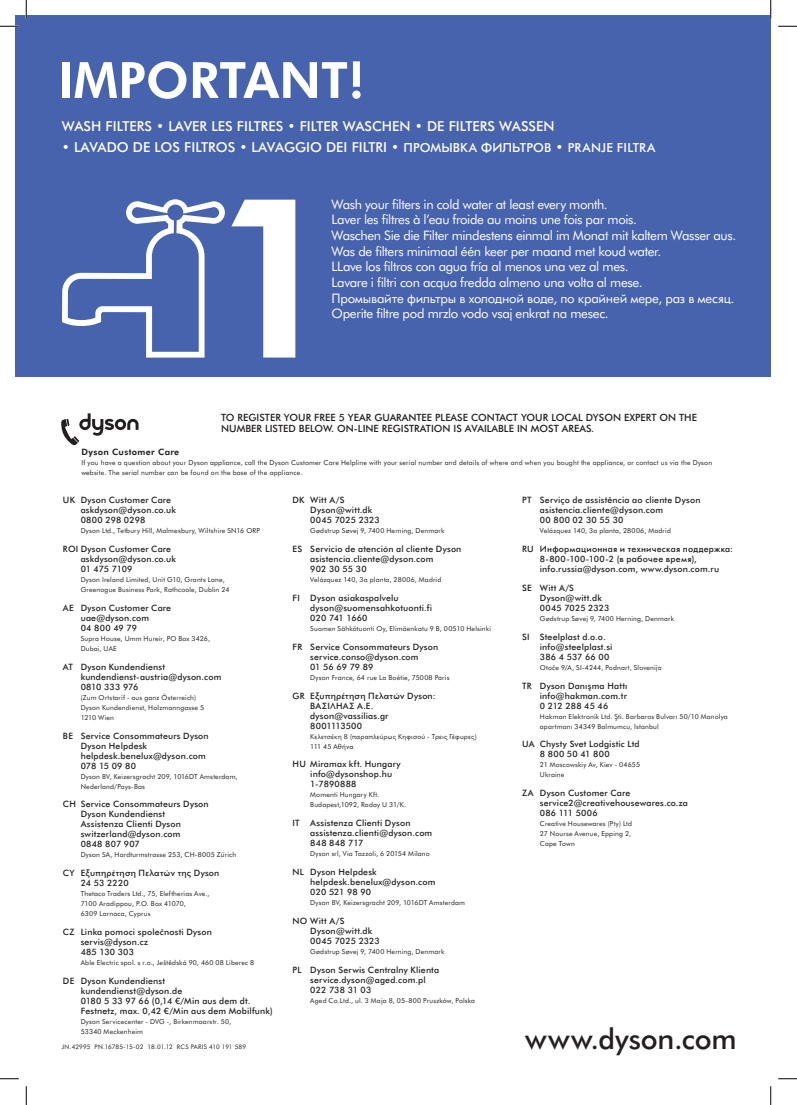
<style>
.page{position:relative;width:797px;height:1105px;background:#fff}
.page>*{position:absolute;margin:0;border:0;box-sizing:border-box;transform-origin:0 0}
.t1{font:800 50px "Futura BT";color:#fff}
.t2{font:500 28.75px "Futura BT";color:#231f20}
.t3{font:500 13.75px "Futura BT";color:#fff}
.t4{font:13.12px/15.6px "Futura BT";letter-spacing:-.025em;color:#fff}
.t5{font:500 10px/11.2px "Futura BT";color:#231f20}
.t6{font:500 8.75px/10px "Futura BT";letter-spacing:.02em;color:#231f20}
.t7{font:800 8.75px "Futura BT";letter-spacing:.04em;color:#231f20}
.t8{font:6.88px/10px "Futura BT";letter-spacing:.025em;color:#231f20}
.t9{font:6.25px "Futura BT";letter-spacing:.015em;color:#231f20}
.s1{font-size:12.5px}
</style>
<div class="page">
<svg style="left:61px;top:413px;width:77px;height:32px"></svg>
<div style="left:16px;top:16px;width:754px;height:361px;background:#4863ae"></div>
<svg style="left:231px;top:200px;width:64px;height:157px"></svg>
<svg style="left:62px;top:199px;width:163px;height:159px"></svg>
<svg style="left:0;top:25px;width:19px;height:2px"></svg>
<svg style="left:778px;top:25px;width:19px;height:2px"></svg>
<svg style="left:0;top:1078px;width:19px;height:1px"></svg>
<svg style="left:778px;top:1078px;width:19px;height:1px"></svg>
<svg style="left:25px;top:0;width:2px;height:19px"></svg>
<svg style="left:25px;top:1086px;width:2px;height:19px"></svg>
<svg style="left:770px;top:0;width:1px;height:19px"></svg>
<svg style="left:770px;top:1086px;width:1px;height:19px"></svg>
<h1 class="t1" style="left:58px;top:46px;width:309px">IMPORTANT!</h1>
<h3 class="t3" style="left:62px;top:117px;width:494px">WASH FILTERS • LAVER LES FILTRES • FILTER WASCHEN • DE FILTERS WASSEN</h3>
<h3 class="t3" style="left:62px;top:138px;width:595px">• LAVADO DE LOS FILTROS • LAVAGGIO DEI FILTRI • <span class="s1">ПРОМЫВКА ФИЛЬТРOB</span> • <span class="s1">PRANJE FILTRA</span></h3>
<p class="t4" style="left:331px;top:196px;width:406px">Wash your filters in cold water at least every month.<br>Laver les filtres à l’eau froide au moins une fois par mois.<br>Waschen Sie die Filter mindestens einmal im Monat mit kaltem Wasser aus.<br>Was de filters minimaal één keer per maand met koud water.<br>LLave los filtros con agua fría al menos una vez al mes.<br>Lavare i filtri con acqua fredda almeno una volta al mese.<br>Промывайте фильтры в холодной воде, по крайней мере, раз в месяц.<br>Operite filtre pod mrzlo vodo vsaj enkrat na mesec.</p>
<p class="t5" style="left:221px;top:411px;width:477px">TO REGISTER YOUR FREE 5 YEAR GUARANTEE PLEASE CONTACT YOUR LOCAL DYSON EXPERT ON THE<br>NUMBER LISTED BELOW. ON-LINE REGISTRATION IS AVAILABLE IN MOST AREAS.</p>
<p class="t7" style="left:81px;top:446px;width:99px">Dyson Customer Care</p>
<p class="t8" style="left:81px;top:458px;width:632px">If you have a question about your Dyson appliance, call the Dyson Customer Care Helpline with your serial number and details of where and when you bought the appliance, or contact us via the Dyson website. The serial number can be found on the base of the appliance.</p>
<p class="t6" style="left:81px;top:495px;width:97px;text-indent:-18px">UK Dyson Customer Care askdyson@dyson.co.uk<br>0800 298 0298</p>
<p class="t8" style="left:81px;top:525px;width:181px">Dyson Ltd., Tetbury Hill, Malmesbury, Wiltshire SN16 ORP</p>
<p class="t6" style="left:81px;top:544px;width:97px;text-indent:-18px">ROI Dyson Customer Care askdyson@dyson.co.uk<br>01 475 7109</p>
<p class="t8" style="left:81px;top:574px;width:150px">Dyson Ireland Limited, Unit G10, Grants Lane,<br>Greenogue Business Park, Rathcoole, Dublin 24</p>
<p class="t6" style="left:81px;top:602px;width:92px;text-indent:-18px">AE Dyson Customer Care uae@dyson.com<br>04 800 49 79</p>
<p class="t8" style="left:81px;top:633px;width:131px">Supra House, Umm Hureir, PO Box 3426,<br>Dubai, UAE</p>
<p class="t6" style="left:81px;top:661px;width:142px;text-indent:-18px">AT Dyson Kundendienst kundendienst-austria@dyson.com<br>0810 333 976</p>
<p class="t8" style="left:81px;top:692px;width:125px">(Zum Ortstarif - aus ganz Österreich)<br>Dyson Kundendienst, Holzmanngasse 5<br>1210 Wien</p>
<p class="t6" style="left:81px;top:730px;width:129px;text-indent:-18px">BE Service Consommateurs Dyson<br>Dyson Helpdesk helpdesk.benelux@dyson.com<br>078 15 09 80</p>
<p class="t8" style="left:81px;top:771px;width:158px">Dyson BV, Keizersgracht 209, 1016DT Amsterdam,<br>Nederland/Pays-Bas</p>
<p class="t6" style="left:81px;top:799px;width:129px;text-indent:-18px">CH Service Consommateurs Dyson<br>Dyson Kundendienst<br>Assistenza Clienti Dyson switzerland@dyson.com<br>0848 807 907</p>
<p class="t8" style="left:81px;top:850px;width:157px">Dyson SA, Hardturmstrasse 253, CH-8005 Zürich</p>
<p class="t6" style="left:81px;top:868px;width:140px;text-indent:-18px">CY Εξυπηρέτηση Πελατών της Dyson<br>24 53 2220</p>
<p class="t8" style="left:81px;top:889px;width:130px">Thetaco Traders Ltd., 75, Eleftherias Ave.,<br>7100 Aradippou, P.O. Box 41070,<br>6309 Larnaca, Cyprus</p>
<p class="t6" style="left:81px;top:927px;width:133px;text-indent:-18px">CZ Linka pomoci společnosti Dyson servis@dyson.cz<br>485 130 303</p>
<p class="t8" style="left:81px;top:957px;width:175px">Able Electric spol. s r.o., Ještědská 90, 460 08 Liberec 8</p>
<p class="t6" style="left:81px;top:976px;width:194px;text-indent:-18px">DE Dyson Kundendienst<br>kundendienst@dyson.de<br>0180 5 33 97 66 (0,14 €/Min aus dem dt.<br>Festnetz, max. 0,42 €/Min aus dem Mobilfunk)</p>
<p class="t8" style="left:81px;top:1016px;width:152px">Dyson Servicecenter - DVG -, Birkenmaarstr. 50,<br>53340 Meckenheim</p>
<p class="t9" style="left:62px;top:1043px;width:186px">JN.42995 PN.16785-15-02 18.01.12 RCS PARIS 410 191 589</p>
<p class="t6" style="left:310px;top:495px;width:71px;text-indent:-18px">DK Witt A/S<br>Dyson@witt.dk<br>0045 7025 2323</p>
<p class="t8" style="left:310px;top:525px;width:136px">Gødstrup Søvej 9, 7400 Herning, Denmark</p>
<p class="t6" style="left:310px;top:544px;width:153px;text-indent:-18px">ES Servicio de atención al cliente Dyson asistencia.cliente@dyson.com<br>902 30 55 30</p>
<p class="t8" style="left:310px;top:574px;width:133px">Velázquez 140, 3a planta, 28006, Madrid</p>
<p class="t6" style="left:310px;top:592px;width:123px;text-indent:-18px">FI Dyson asiakaspalvelu dyson@suomensahkotuonti.fi<br>020 741 1660</p>
<p class="t8" style="left:310px;top:623px;width:182px">Suomen Sähkötuonti Oy, Elimäenkatu 9 B, 00510 Helsinki</p>
<p class="t6" style="left:310px;top:641px;width:129px;text-indent:-18px">FR Service Consommateurs Dyson service.conso@dyson.com<br>01 56 69 79 89</p>
<p class="t8" style="left:310px;top:672px;width:141px">Dyson France, 64 rue La Boétie, 75008 Paris</p>
<p class="t6" style="left:310px;top:690px;width:127px;text-indent:-18px">GR Εξυπηρέτηση Πελατών Dyson:<br>ΒΑΣΙΛΗΑΣ Α.Ε. dyson@vassilias.gr<br>8001113500</p>
<p class="t8" style="left:310px;top:731px;width:168px">Κελετσέκη 8 (παραπλεύρως Κηφισού - Τρεις Γέφυρες)<br>111 45 Αθήνα</p>
<p class="t6" style="left:310px;top:759px;width:92px;text-indent:-18px">HU Miramax kft. Hungary info@dysonshop.hu<br>1-7890888</p>
<p class="t8" style="left:310px;top:790px;width:98px">Momenti Hungary Kft.<br>Budapest,1092, Raday U 31/K.</p>
<p class="t6" style="left:310px;top:818px;width:123px;text-indent:-18px">IT Assistenza Clienti Dyson assistenza.clienti@dyson.com<br>848 848 717</p>
<p class="t8" style="left:310px;top:849px;width:121px">Dyson srl, Via Tazzoli, 6 20154 Milano</p>
<p class="t6" style="left:310px;top:867px;width:127px;text-indent:-18px">NL Dyson Helpdesk helpdesk.benelux@dyson.com<br>020 521 98 90</p>
<p class="t8" style="left:310px;top:897px;width:156px">Dyson BV, Keizersgracht 209, 1016DT Amsterdam</p>
<p class="t6" style="left:310px;top:916px;width:71px;text-indent:-18px">NO Witt A/S<br>Dyson@witt.dk<br>0045 7025 2323</p>
<p class="t8" style="left:310px;top:946px;width:136px">Gødstrup Søvej 9, 7400 Herning, Denmark</p>
<p class="t6" style="left:310px;top:964px;width:130px;text-indent:-18px">PL Dyson Serwis Centralny Klienta service.dyson@aged.com.pl<br>022 738 31 03</p>
<p class="t8" style="left:310px;top:995px;width:166px">Aged Co.Ltd., ul. 3 Maja 8, 05-800 Pruszków, Polska</p>
<p class="t6" style="left:540px;top:495px;width:162px;text-indent:-18px">PT Serviço de assistência ao cliente Dyson asistencia.cliente@dyson.com<br>00 800 02 30 55 30</p>
<p class="t8" style="left:540px;top:525px;width:133px">Velázquez 140, 3a planta, 28006, Madrid</p>
<p class="t6" style="left:540px;top:544px;width:195px;text-indent:-18px">RU Информационная и техническая поддержка:<br>8-800-100-100-2 (в рабочее время), info.russia@dyson.com, www.dyson.com.ru</p>
<p class="t6" style="left:540px;top:582px;width:71px;text-indent:-18px">SE Witt A/S<br>Dyson@witt.dk<br>0045 7025 2323</p>
<p class="t8" style="left:540px;top:613px;width:136px">Gødstrup Søvej 9, 7400 Herning, Denmark</p>
<p class="t6" style="left:540px;top:631px;width:74px;text-indent:-18px">SI Steelplast d.o.o. info@steelplast.si<br>386 4 537 66 00</p>
<p class="t8" style="left:540px;top:662px;width:123px">Otoče 9/A, SI-4244, Podnart, Slovenija</p>
<p class="t6" style="left:540px;top:680px;width:89px;text-align:justify;text-indent:-18px">TR Dyson Danışma Hattı info@hakman.com.tr 0 212 288 45 46</p>
<p class="t8" style="left:540px;top:711px;width:189px">Hakman Elektronik Ltd. Şti. Barbaros Bulvarı 50/10 Manolya apartmanı 34349 Balmumcu, Istanbul</p>
<p class="t6" style="left:540px;top:739px;width:101px;text-indent:-18px">UA Chysty Svet Lodgistic Ltd<br>8 800 50 41 800</p>
<p class="t8" style="left:540px;top:760px;width:102px">21 Moscowskiy Av, Kiev - 04655<br>Ukraine</p>
<p class="t6" style="left:540px;top:788px;width:150px;text-indent:-18px">ZA Dyson Customer Care service2@creativehousewares.co.za<br>086 111 5006</p>
<p class="t8" style="left:540px;top:819px;width:94px">Creative Housewares (Pty) Ltd<br>27 Nourse Avenue, Epping 2,<br>Cape Town</p>
<h2 class="t2" style="left:525px;top:1021px;width:213px">www.dyson.com</h2>
</div>
